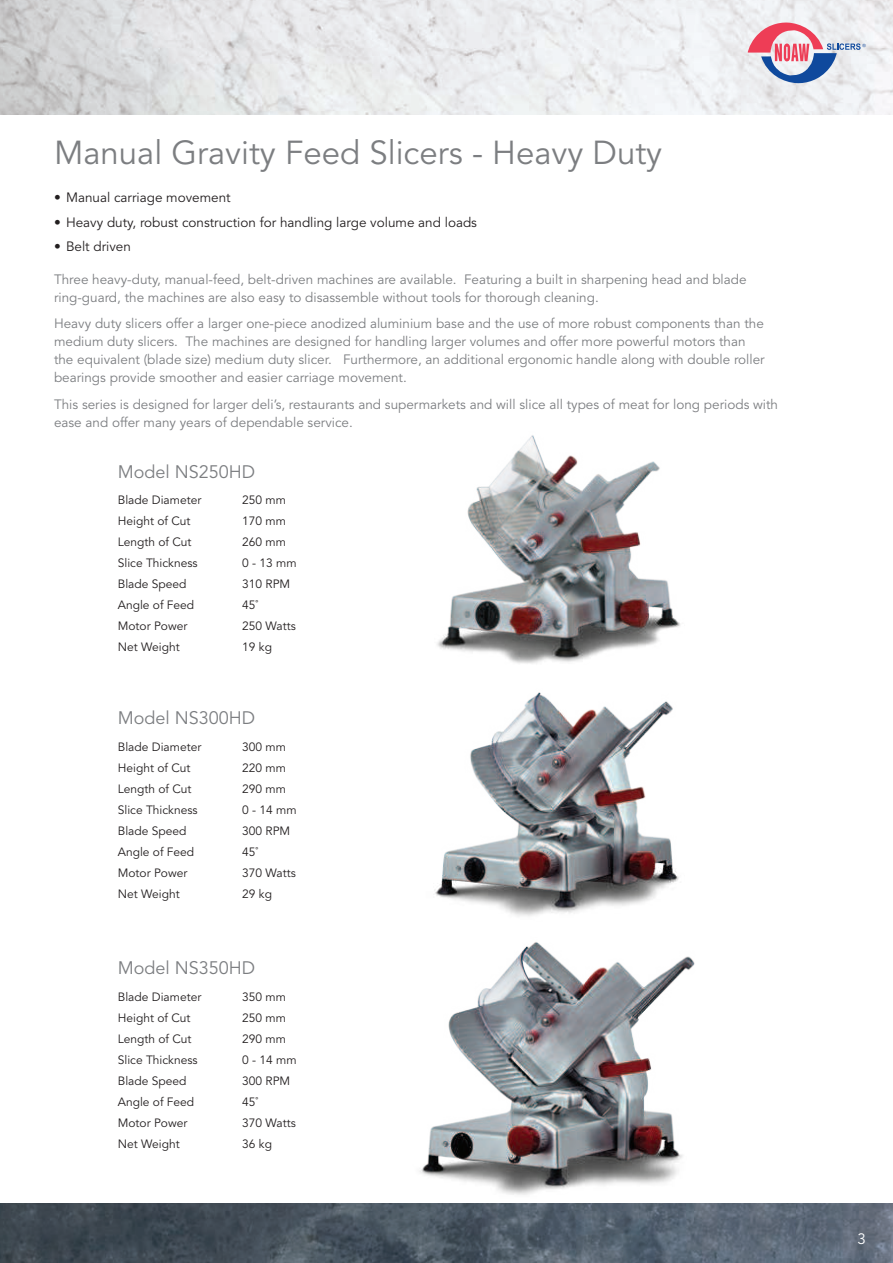
<style>
.page{position:relative;width:893px;height:1263px;background:#fff}
.page>*{position:absolute;margin:0;border:0;box-sizing:border-box;transform-origin:0 0}
.t1{font:33px "Avenir";color:#7c7e81}
.t2{font:18px "Avenir";color:#7c7e81}
.t3{font:15px "Avenir";color:#fff}
.t4{font:13.5px/18px "Avenir";color:#7c7e81}
.t5{font:13.5px "Avenir";color:#231f20}
.t6{font:12px "Avenir";color:#231f20}
</style>
<div class="page">
<img style="left:0;top:1203px;width:893px;height:60px">
<img style="left:0;top:0;width:893px;height:115px">
<svg style="left:748px;top:23px;width:118px;height:60px"></svg>
<img style="left:434px;top:692px;width:245px;height:224px">
<img style="left:437px;top:435px;width:243px;height:229px">
<img style="left:398px;top:942px;width:306px;height:264px">
<h1 class="t1" style="left:54px;top:139px;width:610px">Manual Gravity Feed Slicers - Heavy Duty</h1>
<p class="t5" style="left:54px;top:192px;width:178px">• Manual carriage movement</p>
<p class="t5" style="left:54px;top:216px;width:425px">• Heavy duty, robust construction for handling large volume and loads</p>
<p class="t5" style="left:54px;top:241px;width:78px">• Belt driven</p>
<p class="t4" style="left:54px;top:272px;width:694px">Three heavy-duty, manual-feed, belt-driven machines are available. Featuring a built in sharpening head and blade ring-guard, the machines are also easy to disassemble without tools for thorough cleaning.</p>
<p class="t4" style="left:54px;top:316px;width:712px">Heavy duty slicers offer a larger one-piece anodized aluminium base and the use of more robust components than the medium duty slicers. The machines are designed for handling larger volumes and offer more powerful motors than the equivalent (blade size) medium duty slicer. Furthermore, an additional ergonomic handle along with double roller bearings provide smoother and easier carriage movement.</p>
<p class="t4" style="left:54px;top:397px;width:726px">This series is designed for larger deli’s, restaurants and supermarkets and will slice all types of meat for long periods with ease and offer many years of dependable service.</p>
<h2 class="t2" style="left:118px;top:464px;width:139px">Model NS250HD</h2>
<p class="t6" style="left:118px;top:495px;width:85px">Blade Diameter</p>
<p class="t6" style="left:242px;top:495px;width:45px">250 mm</p>
<p class="t6" style="left:118px;top:516px;width:74px">Height of Cut</p>
<p class="t6" style="left:242px;top:516px;width:45px">170 mm</p>
<p class="t6" style="left:118px;top:537px;width:75px">Length of Cut</p>
<p class="t6" style="left:242px;top:537px;width:45px">260 mm</p>
<p class="t6" style="left:118px;top:558px;width:81px">Slice Thickness</p>
<p class="t6" style="left:242px;top:558px;width:56px">0 - 13 mm</p>
<p class="t6" style="left:118px;top:579px;width:70px">Blade Speed</p>
<p class="t6" style="left:242px;top:579px;width:50px">310 RPM</p>
<p class="t6" style="left:118px;top:600px;width:78px">Angle of Feed</p>
<p class="t6" style="left:242px;top:600px;width:18px">45˚</p>
<p class="t6" style="left:118px;top:621px;width:71px">Motor Power</p>
<p class="t6" style="left:242px;top:621px;width:55px">250 Watts</p>
<p class="t6" style="left:118px;top:642px;width:63px">Net Weight</p>
<p class="t6" style="left:242px;top:642px;width:31px">19 kg</p>
<h2 class="t2" style="left:118px;top:710px;width:139px">Model NS300HD</h2>
<p class="t6" style="left:118px;top:741px;width:85px">Blade Diameter</p>
<p class="t6" style="left:242px;top:741px;width:45px">300 mm</p>
<p class="t6" style="left:118px;top:762px;width:74px">Height of Cut</p>
<p class="t6" style="left:242px;top:762px;width:45px">220 mm</p>
<p class="t6" style="left:118px;top:783px;width:75px">Length of Cut</p>
<p class="t6" style="left:242px;top:783px;width:45px">290 mm</p>
<p class="t6" style="left:118px;top:804px;width:81px">Slice Thickness</p>
<p class="t6" style="left:242px;top:804px;width:56px">0 - 14 mm</p>
<p class="t6" style="left:118px;top:825px;width:70px">Blade Speed</p>
<p class="t6" style="left:242px;top:825px;width:50px">300 RPM</p>
<p class="t6" style="left:118px;top:846px;width:78px">Angle of Feed</p>
<p class="t6" style="left:242px;top:846px;width:18px">45˚</p>
<p class="t6" style="left:118px;top:867px;width:71px">Motor Power</p>
<p class="t6" style="left:242px;top:867px;width:55px">370 Watts</p>
<p class="t6" style="left:118px;top:888px;width:63px">Net Weight</p>
<p class="t6" style="left:242px;top:888px;width:31px">29 kg</p>
<h2 class="t2" style="left:118px;top:960px;width:139px">Model NS350HD</h2>
<p class="t6" style="left:118px;top:992px;width:85px">Blade Diameter</p>
<p class="t6" style="left:242px;top:992px;width:45px">350 mm</p>
<p class="t6" style="left:118px;top:1013px;width:74px">Height of Cut</p>
<p class="t6" style="left:242px;top:1013px;width:45px">250 mm</p>
<p class="t6" style="left:118px;top:1034px;width:75px">Length of Cut</p>
<p class="t6" style="left:242px;top:1034px;width:45px">290 mm</p>
<p class="t6" style="left:118px;top:1055px;width:81px">Slice Thickness</p>
<p class="t6" style="left:242px;top:1055px;width:56px">0 - 14 mm</p>
<p class="t6" style="left:118px;top:1076px;width:70px">Blade Speed</p>
<p class="t6" style="left:242px;top:1076px;width:50px">300 RPM</p>
<p class="t6" style="left:118px;top:1097px;width:78px">Angle of Feed</p>
<p class="t6" style="left:242px;top:1097px;width:18px">45˚</p>
<p class="t6" style="left:118px;top:1118px;width:71px">Motor Power</p>
<p class="t6" style="left:242px;top:1118px;width:55px">370 Watts</p>
<p class="t6" style="left:118px;top:1139px;width:63px">Net Weight</p>
<p class="t6" style="left:242px;top:1139px;width:31px">36 kg</p>
<p class="t3" style="left:857px;top:1232px;width:10px">3</p>
</div>
